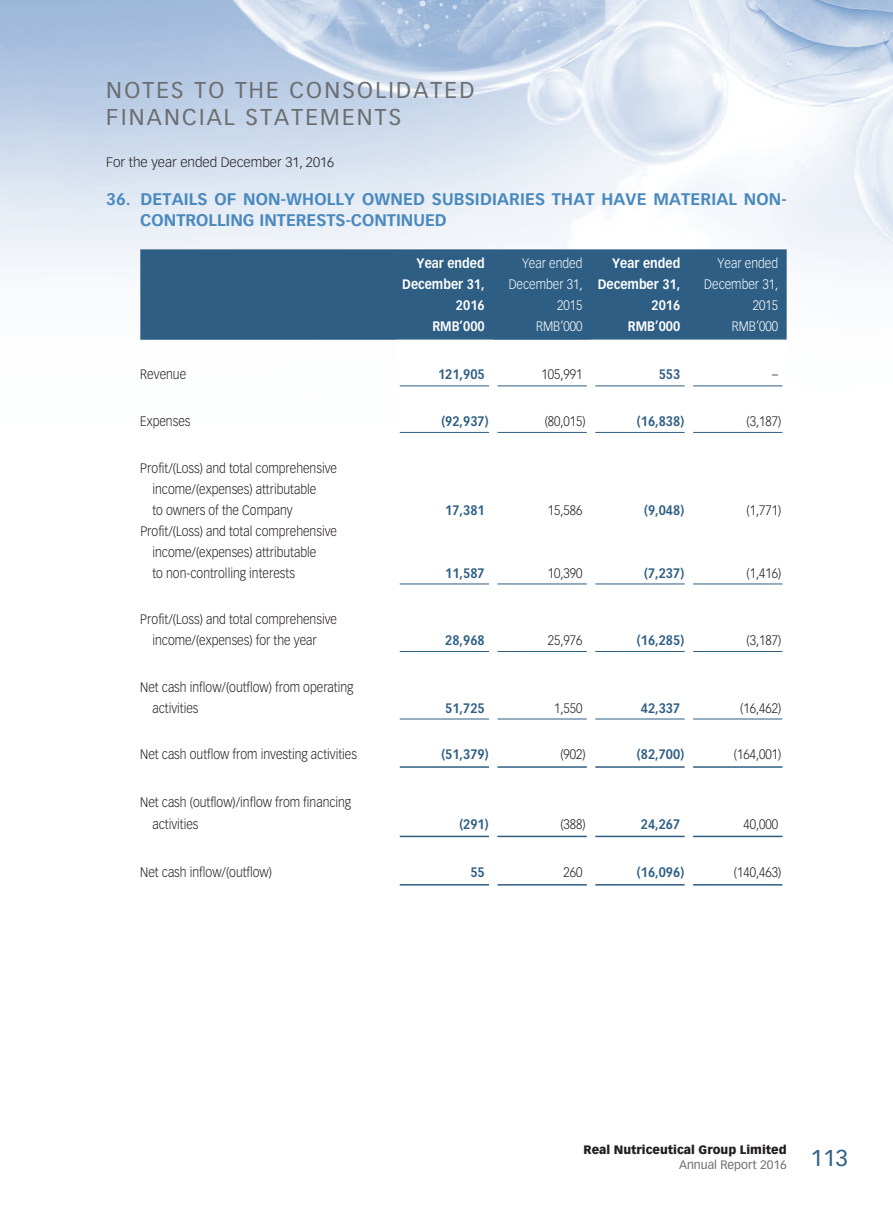
<style>
.page{position:relative;width:893px;height:1212px;background:#fff}
.page>*{position:absolute;margin:0;border:0;box-sizing:border-box;transform-origin:0 0}
.t1{font:22.5px/27px "Vectora LT Std";letter-spacing:.1em;color:#6c6d70}
.t2{font:22.5px "Vectora LT Std";color:#2e5e84}
._01_H1{font:700 16.5px/21px "Vectora LT Std";letter-spacing:.01em;color:#4a89be}
._50_Table_txt{font:300 13.5px "Vectora LT Std";color:#231f20;scale:.9 1}
._50_Table_txt-2{font:700 13.5px "Vectora LT Std";color:#2e5e84;scale:.9 1}
._50_Table_txt-3{font:700 13.5px "Vectora LT Std";color:#fff;scale:.9 1}
._50_Table_txt-4{font:300 13.5px "Vectora LT Std";color:#fff;scale:.9 1}
._50_Table_txt-5{font:300 13.5px "Vectora LT Std";color:#231f20}
.t3{font:900 12px "Vectora LT Std";color:#231f20}
.t4{font:12px "Vectora LT Std";color:#6c6d70}
</style>
<div class="page">
<img style="left:0;top:0;width:893px;height:886px">
<div style="left:140px;top:249px;width:647px;height:91px;background:#2e5e84"></div>
<svg style="left:395px;top:340px;width:392px;height:545px"></svg>
<hr style="left:400px;top:385px;width:89px;height:1px;background:#2e5e84">
<hr style="left:497px;top:385px;width:90px;height:1px;background:#2e5e84">
<hr style="left:595px;top:385px;width:90px;height:1px;background:#2e5e84">
<hr style="left:693px;top:385px;width:89px;height:1px;background:#2e5e84">
<hr style="left:400px;top:432px;width:89px;height:1px;background:#2e5e84">
<hr style="left:497px;top:432px;width:90px;height:1px;background:#2e5e84">
<hr style="left:595px;top:432px;width:90px;height:1px;background:#2e5e84">
<hr style="left:693px;top:432px;width:89px;height:1px;background:#2e5e84">
<hr style="left:400px;top:583px;width:89px;height:1px;background:#2e5e84">
<hr style="left:497px;top:583px;width:90px;height:1px;background:#2e5e84">
<hr style="left:595px;top:583px;width:90px;height:1px;background:#2e5e84">
<hr style="left:693px;top:583px;width:89px;height:1px;background:#2e5e84">
<hr style="left:400px;top:651px;width:89px;height:1px;background:#2e5e84">
<hr style="left:497px;top:651px;width:90px;height:1px;background:#2e5e84">
<hr style="left:595px;top:651px;width:90px;height:1px;background:#2e5e84">
<hr style="left:693px;top:651px;width:89px;height:1px;background:#2e5e84">
<hr style="left:400px;top:719px;width:89px;height:1px;background:#2e5e84">
<hr style="left:497px;top:719px;width:90px;height:1px;background:#2e5e84">
<hr style="left:595px;top:719px;width:90px;height:1px;background:#2e5e84">
<hr style="left:693px;top:719px;width:89px;height:1px;background:#2e5e84">
<hr style="left:400px;top:766px;width:89px;height:2px;background:#2e5e84">
<hr style="left:497px;top:766px;width:90px;height:2px;background:#2e5e84">
<hr style="left:595px;top:766px;width:90px;height:2px;background:#2e5e84">
<hr style="left:693px;top:766px;width:89px;height:2px;background:#2e5e84">
<hr style="left:400px;top:836px;width:89px;height:1px;background:#2e5e84">
<hr style="left:497px;top:836px;width:90px;height:1px;background:#2e5e84">
<hr style="left:595px;top:836px;width:90px;height:1px;background:#2e5e84">
<hr style="left:693px;top:836px;width:89px;height:1px;background:#2e5e84">
<hr style="left:400px;top:884px;width:89px;height:1px;background:#2e5e84">
<hr style="left:497px;top:884px;width:90px;height:1px;background:#2e5e84">
<hr style="left:595px;top:884px;width:90px;height:1px;background:#2e5e84">
<hr style="left:693px;top:884px;width:89px;height:1px;background:#2e5e84">
<h1 class="t1" style="left:106px;top:77px;width:370px">NOTES TO THE CONSOLIDATED<br>FINANCIAL STATEMENTS</h1>
<p class="_50_Table_txt-5" style="left:106px;top:154px;width:229px">For the year ended December 31, 2016</p>
<p class="_01_H1" style="left:140px;top:189px;width:648px;text-indent:-34px">36. DETAILS OF NON-WHOLLY OWNED SUBSIDIARIES THAT HAVE MATERIAL NON-<br>CONTROLLING INTERESTS-CONTINUED</p>
<p class="_50_Table_txt-3" style="left:417px;top:255px;width:77px">Year ended</p>
<p class="_50_Table_txt-4" style="left:522px;top:255px;width:69px">Year ended</p>
<p class="_50_Table_txt-3" style="left:612px;top:255px;width:77px">Year ended</p>
<p class="_50_Table_txt-4" style="left:718px;top:255px;width:69px">Year ended</p>
<p class="_50_Table_txt-3" style="left:402px;top:276px;width:93px">December 31,</p>
<p class="_50_Table_txt-4" style="left:509px;top:276px;width:84px">December 31,</p>
<p class="_50_Table_txt-3" style="left:598px;top:276px;width:93px">December 31,</p>
<p class="_50_Table_txt-4" style="left:704px;top:276px;width:84px">December 31,</p>
<p class="_50_Table_txt-3" style="left:456px;top:297px;width:33px">2016</p>
<p class="_50_Table_txt-4" style="left:557px;top:297px;width:30px">2015</p>
<p class="_50_Table_txt-3" style="left:652px;top:297px;width:33px">2016</p>
<p class="_50_Table_txt-4" style="left:753px;top:297px;width:30px">2015</p>
<p class="_50_Table_txt-3" style="left:432px;top:318px;width:60px">RMB’000</p>
<p class="_50_Table_txt-4" style="left:536px;top:318px;width:53px">RMB’000</p>
<p class="_50_Table_txt-3" style="left:628px;top:318px;width:60px">RMB’000</p>
<p class="_50_Table_txt-4" style="left:732px;top:318px;width:53px">RMB’000</p>
<p class="_50_Table_txt" style="left:140px;top:367px;width:53px">Revenue</p>
<p class="_50_Table_txt-2" style="left:438px;top:366px;width:53px">121,905</p>
<p class="_50_Table_txt" style="left:541px;top:367px;width:47px">105,991</p>
<p class="_50_Table_txt-2" style="left:659px;top:366px;width:25px">553</p>
<p class="_50_Table_txt" style="left:772px;top:367px;width:8px">–</p>
<p class="_50_Table_txt" style="left:140px;top:413px;width:57px">Expenses</p>
<p class="_50_Table_txt-2" style="left:441px;top:413px;width:54px">(92,937)</p>
<p class="_50_Table_txt" style="left:545px;top:413px;width:47px">(80,015)</p>
<p class="_50_Table_txt-2" style="left:637px;top:413px;width:54px">(16,838)</p>
<p class="_50_Table_txt" style="left:747px;top:413px;width:40px">(3,187)</p>
<p class="_50_Table_txt" style="left:140px;top:460px;width:220px">Profit/(Loss) and total comprehensive</p>
<p class="_50_Table_txt" style="left:152px;top:481px;width:184px">income/(expenses) attributable</p>
<p class="_50_Table_txt" style="left:152px;top:502px;width:157px">to owners of the Company</p>
<p class="_50_Table_txt-2" style="left:445px;top:501px;width:45px">17,381</p>
<p class="_50_Table_txt" style="left:548px;top:502px;width:40px">15,586</p>
<p class="_50_Table_txt-2" style="left:644px;top:501px;width:46px">(9,048)</p>
<p class="_50_Table_txt" style="left:747px;top:502px;width:40px">(1,771)</p>
<p class="_50_Table_txt" style="left:140px;top:523px;width:220px">Profit/(Loss) and total comprehensive</p>
<p class="_50_Table_txt" style="left:152px;top:544px;width:184px">income/(expenses) attributable</p>
<p class="_50_Table_txt" style="left:152px;top:565px;width:160px">to non-controlling interests</p>
<p class="_50_Table_txt-2" style="left:445px;top:564px;width:45px">11,587</p>
<p class="_50_Table_txt" style="left:548px;top:565px;width:40px">10,390</p>
<p class="_50_Table_txt-2" style="left:644px;top:564px;width:46px">(7,237)</p>
<p class="_50_Table_txt" style="left:747px;top:565px;width:40px">(1,416)</p>
<p class="_50_Table_txt" style="left:140px;top:611px;width:220px">Profit/(Loss) and total comprehensive</p>
<p class="_50_Table_txt" style="left:152px;top:632px;width:184px">income/(expenses) for the year</p>
<p class="_50_Table_txt-2" style="left:445px;top:632px;width:45px">28,968</p>
<p class="_50_Table_txt" style="left:548px;top:632px;width:40px">25,976</p>
<p class="_50_Table_txt-2" style="left:637px;top:632px;width:54px">(16,285)</p>
<p class="_50_Table_txt" style="left:747px;top:632px;width:40px">(3,187)</p>
<p class="_50_Table_txt" style="left:140px;top:679px;width:238px">Net cash inflow/(outflow) from operating</p>
<p class="_50_Table_txt" style="left:152px;top:700px;width:53px">activities</p>
<p class="_50_Table_txt-2" style="left:445px;top:699px;width:45px">51,725</p>
<p class="_50_Table_txt" style="left:554px;top:700px;width:33px">1,550</p>
<p class="_50_Table_txt-2" style="left:641px;top:699px;width:45px">42,337</p>
<p class="_50_Table_txt" style="left:740px;top:700px;width:47px">(16,462)</p>
<p class="_50_Table_txt" style="left:140px;top:746px;width:242px">Net cash outflow from investing activities</p>
<p class="_50_Table_txt-2" style="left:441px;top:746px;width:54px">(51,379)</p>
<p class="_50_Table_txt" style="left:560px;top:746px;width:30px">(902)</p>
<p class="_50_Table_txt-2" style="left:637px;top:746px;width:54px">(82,700)</p>
<p class="_50_Table_txt" style="left:734px;top:746px;width:54px">(164,001)</p>
<p class="_50_Table_txt" style="left:140px;top:795px;width:236px">Net cash (outflow)/inflow from financing</p>
<p class="_50_Table_txt" style="left:152px;top:816px;width:53px">activities</p>
<p class="_50_Table_txt-2" style="left:459px;top:815px;width:34px">(291)</p>
<p class="_50_Table_txt" style="left:560px;top:816px;width:30px">(388)</p>
<p class="_50_Table_txt-2" style="left:641px;top:815px;width:45px">24,267</p>
<p class="_50_Table_txt" style="left:743px;top:816px;width:40px">40,000</p>
<p class="_50_Table_txt" style="left:140px;top:864px;width:148px">Net cash inflow/(outflow)</p>
<p class="_50_Table_txt-2" style="left:470px;top:864px;width:17px">55</p>
<p class="_50_Table_txt" style="left:564px;top:864px;width:23px">260</p>
<p class="_50_Table_txt-2" style="left:637px;top:864px;width:54px">(16,096)</p>
<p class="_50_Table_txt" style="left:734px;top:864px;width:54px">(140,463)</p>
<p class="t3" style="left:583px;top:1142px;width:205px">Real Nutriceutical Group Limited</p>
<p class="t4" style="left:679px;top:1157px;width:109px">Annual Report 2016</p>
<h1 class="t2" style="left:811px;top:1145px;width:39px">113</h1>
</div>
